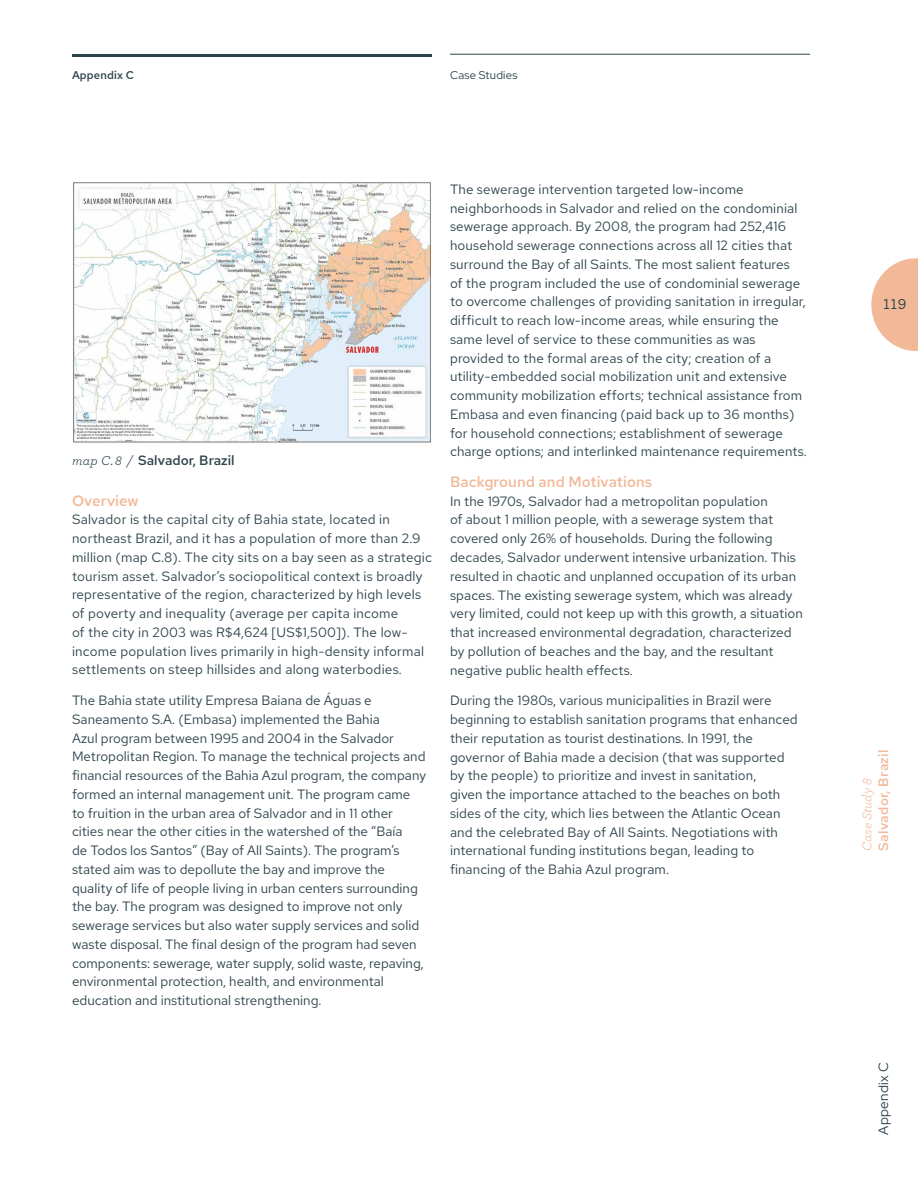
<style>
.page{position:relative;width:918px;height:1188px;background:#fff}
.page>*{position:absolute;margin:0;border:0;box-sizing:border-box;transform-origin:0 0}
.t1{font:500 15px "Red Hat Text";letter-spacing:.005em;color:#f2b998}
.t2{font:500 15px "Archer Pro";color:#2d434b}
.t3{font:13.5px/18.8px "Red Hat Text";letter-spacing:.005em;color:#2d434b}
.t4{font:500 13.5px "Red Hat Text";color:#2d434b}
.t5{font:500 13.5px "Red Hat Text";letter-spacing:.025em;color:#f2b998}
.t6{font:italic 13.5px "Archer Pro";letter-spacing:-.01em;color:#f2b998}
.t7{font:13.5px "Red Hat Display";letter-spacing:.025em;color:#2d434b}
.t8{font:11.25px "Red Hat Display";letter-spacing:.02em;color:#2d434b}
.t9{font:500 11.25px "Red Hat Text";letter-spacing:.01em;color:#2d434b}
.s1{font-family:"Archer Pro";font-weight:400;font-style:italic}
</style>
<div class="page">
<hr style="left:72px;top:54px;width:360px;height:3px;background:#2d434b">
<hr style="left:450px;top:54px;width:360px;height:1px;background:#2d434b">
<img style="left:72px;top:182px;width:360px;height:262px">
<svg style="left:871px;top:258px;width:47px;height:93px"></svg>
<p class="t9" style="left:72px;top:68px;width:63px">Appendix C</p>
<p class="t8" style="left:450px;top:68px;width:69px">Case Studies</p>
<p class="t4" style="left:72px;top:451px;width:164px"><span class="s1">map C. 8 /</span> Salvador, Brazil</p>
<p class="t1" style="left:72px;top:490px;width:68px">Overview</p>
<p class="t3" style="left:72px;top:510px;width:361px">Salvador is the capital city of Bahia state, located in northeast Brazil, and it has a population of more than 2.9 million (map C.8). The city sits on a bay seen as a strategic tourism asset. Salvador’s sociopolitical context is broadly representative of the region, characterized by high levels of poverty and inequality (average per capita income<br>of the city in 2003 was R$4,624 [US$1,500]). The low&shy;income population lives primarily in high-density informal settlements on steep hillsides and along waterbodies.</p>
<p class="t3" style="left:72px;top:691px;width:356px">The Bahia state utility Empresa Baiana de Águas e Saneamento S.A. (Embasa) implemented the Bahia<br>Azul program between 1995 and 2004 in the Salvador Metropolitan Region. To manage the technical projects and financial resources of the Bahia Azul program, the company formed an internal management unit. The program came to fruition in the urban area of Salvador and in 11 other cities near the other cities in the watershed of the “Baía<br>de Todos los Santos” (Bay of All Saints). The program’s stated aim was to depollute the bay and improve the quality of life of people living in urban centers surrounding the bay. The program was designed to improve not only sewerage services but also water supply services and solid waste disposal. The final design of the program had seven components: sewerage, water supply, solid waste, repaving, environmental protection, health, and environmental education and institutional strengthening.</p>
<p class="t3" style="left:450px;top:179px;width:358px">The sewerage intervention targeted low-income neighborhoods in Salvador and relied on the condominial sewerage approach. By 2008, the program had 252,416 household sewerage connections across all 12 cities that surround the Bay of all Saints. The most salient features<br>of the program included the use of condominial sewerage to overcome challenges of providing sanitation in irregular, difficult to reach low-income areas, while ensuring the same level of service to these communities as was provided to the formal areas of the city; creation of a utility-embedded social mobilization unit and extensive community mobilization efforts; technical assistance from Embasa and even financing (paid back up to 36 months) for household connections; establishment of sewerage charge options; and interlinked maintenance requirements.</p>
<p class="t1" style="left:450px;top:472px;width:204px">Background and Motivations</p>
<p class="t3" style="left:450px;top:491px;width:354px">In the 1970s, Salvador had a metropolitan population<br>of about 1 million people, with a sewerage system that covered only 26% of households. During the following decades, Salvador underwent intensive urbanization. This resulted in chaotic and unplanned occupation of its urban spaces. The existing sewerage system, which was already very limited, could not keep up with this growth, a situation that increased environmental degradation, characterized by pollution of beaches and the bay, and the resultant negative public health effects.</p>
<p class="t3" style="left:450px;top:691px;width:349px">During the 1980s, various municipalities in Brazil were beginning to establish sanitation programs that enhanced their reputation as tourist destinations. In 1991, the governor of Bahia made a decision (that was supported by the people) to prioritize and invest in sanitation,<br>given the importance attached to the beaches on both sides of the city, which lies between the Atlantic Ocean and the celebrated Bay of All Saints. Negotiations with international funding institutions began, leading to financing of the Bahia Azul program.</p>
<p class="t2" style="left:883px;top:293px;width:25px">119</p>
<p class="t5" style="left:874px;top:851px;width:103px;rotate:-90deg">Salvador, Brazil</p>
<p class="t6" style="left:857px;top:851px;width:74px;rotate:-90deg">Case Study 8</p>
<p class="t7" style="left:875px;top:1135px;width:75px;rotate:-90deg">Appendix C</p>
</div>
